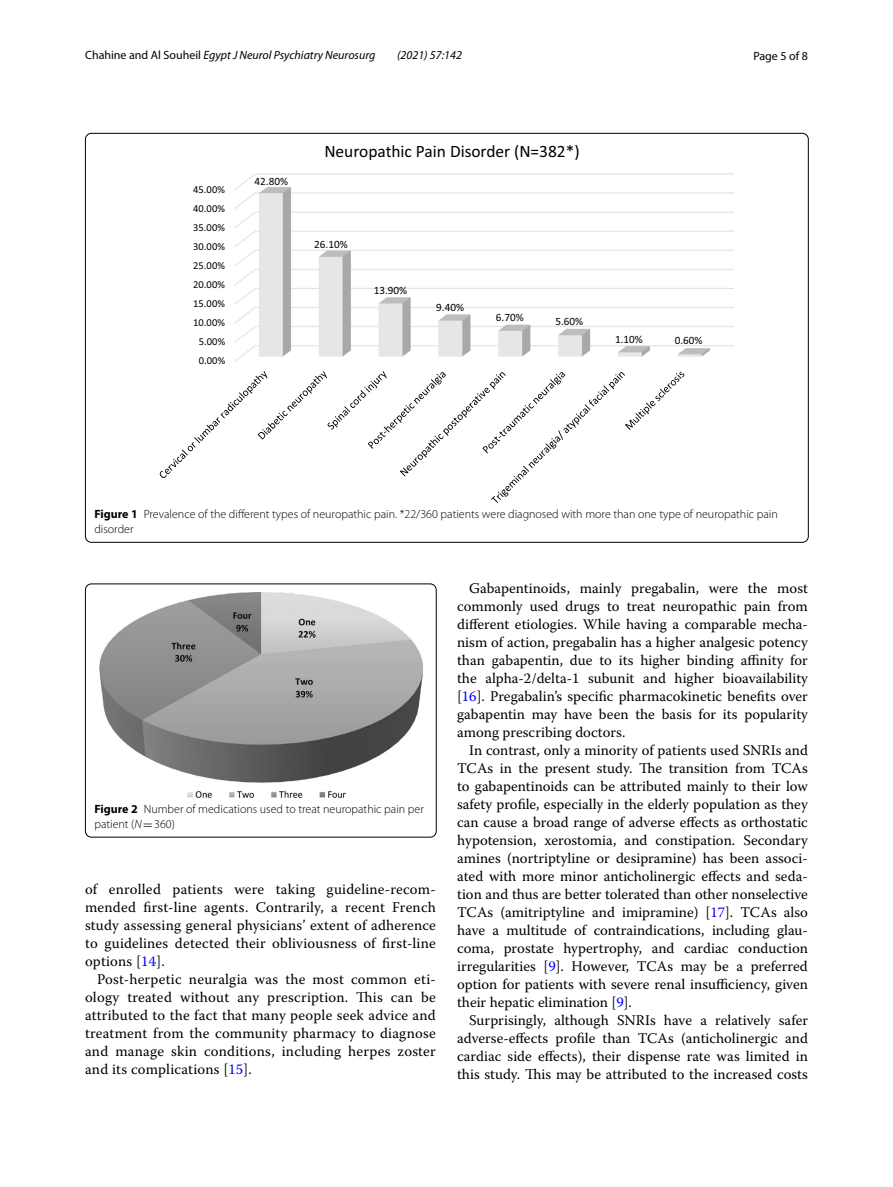
<style>
.page{position:relative;width:893px;height:1187px;background:#fff}
.page>*{position:absolute;margin:0;border:0;box-sizing:border-box;transform-origin:0 0}
.t1{font:17.4px "Calibri";color:#000}
.t2{font:14.7px/18px "Warnock Pro";letter-spacing:.005em;color:#000;text-align:justify}
.t3{font:300 12px/15px "Myriad Pro";color:#000}
.t4{font:italic 12px "Myriad Pro";color:#000}
.t5{font:12px "Myriad Pro";color:#000}
.t6{font:11.1px "Calibri";color:#000}
.t7{font:10.5px "Calibri";color:#000}
.s1{font-style:normal}
.s2{font-weight:700}
.s3{font-style:italic}
.s4{font-family:"MTSY";font-weight:400}
.s5{color:#00f}
</style>
<div class="page">
<img style="left:235px;top:173px;width:499px;height:188px">
<svg style="left:160px;top:371px;width:524px;height:132px"></svg>
<img style="left:99px;top:593px;width:323px;height:204px">
<div style="left:85px;top:583px;width:351px;height:254px;border:1px solid #000;border-radius:6px"></div>
<p class="t4" style="left:85px;top:48px;width:292px"><span class="s1">Chahine and Al Souheil</span> Egypt J Neurol Psychiatry Neurosurg</p>
<p class="t4" style="left:397px;top:48px;width:66px">(2021) 57:142</p>
<p class="t5" style="left:753px;top:48px;width:56px">Page 5 of 8</p>
<p class="t7" style="left:193px;top:183px;width:33px">45.00%</p>
<p class="t7" style="left:193px;top:202px;width:33px">40.00%</p>
<p class="t7" style="left:193px;top:221px;width:33px">35.00%</p>
<p class="t7" style="left:193px;top:240px;width:33px">30.00%</p>
<p class="t7" style="left:193px;top:259px;width:33px">25.00%</p>
<p class="t7" style="left:193px;top:278px;width:33px">20.00%</p>
<p class="t7" style="left:193px;top:297px;width:33px">15.00%</p>
<p class="t7" style="left:193px;top:316px;width:33px">10.00%</p>
<p class="t7" style="left:199px;top:334px;width:28px">5.00%</p>
<p class="t7" style="left:199px;top:353px;width:28px">0.00%</p>
<p class="t6" style="left:255px;top:174px;width:35px">42.80%</p>
<p class="t1" style="left:324px;top:140px;width:257px">Neuropathic Pain Disorder (N=382*)</p>
<p class="t6" style="left:314px;top:237px;width:35px">26.10%</p>
<p class="t6" style="left:374px;top:283px;width:35px">13.90%</p>
<p class="t6" style="left:436px;top:300px;width:29px">9.40%</p>
<p class="t6" style="left:496px;top:310px;width:29px">6.70%</p>
<p class="t6" style="left:555px;top:315px;width:29px">5.60%</p>
<p class="t6" style="left:615px;top:332px;width:29px">1.10%</p>
<p class="t6" style="left:675px;top:334px;width:29px">0.60%</p>
<p class="t3" style="left:94px;top:506px;width:685px"><span class="s2">Figure 1</span> Prevalence of the different types of neuropathic pain. *22/360 patients were diagnosed with more than one type of neuropathic pain disorder</p>
<p class="t3" style="left:94px;top:801px;width:331px"><span class="s2">Figure 2</span> Number of medications used to treat neuropathic pain per patient (<span class="s3">N</span><span class="s4">=</span>360)</p>
<p class="t2" style="left:85px;top:879px;width:352px">of enrolled patients were taking guideline-recom&shy;mended first-line agents. Contrarily, a recent French study assessing general physicians’ extent of adherence to guidelines detected their obliviousness of first-line options [<span class="s5">14</span>].</p>
<p class="t2" style="left:85px;top:969px;width:352px;text-indent:12px">Post-herpetic neuralgia was the most common eti&shy;ology treated without any prescription. This can be attributed to the fact that many people seek advice and treatment from the community pharmacy to diagnose and manage skin conditions, including herpes zoster and its complications [<span class="s5">15</span>].</p>
<p class="t2" style="left:457px;top:579px;width:352px;text-indent:12px">Gabapentinoids, mainly pregabalin, were the most commonly used drugs to treat neuropathic pain from different etiologies. While having a comparable mecha&shy;nism of action, pregabalin has a higher analgesic potency than gabapentin, due to its higher binding affinity for the alpha-2/delta-1 subunit and higher bioavailability [<span class="s5">16</span>]. Pregabalin’s specific pharmacokinetic benefits over gabapentin may have been the basis for its popularity among prescribing doctors.</p>
<p class="t2" style="left:457px;top:741px;width:352px;text-indent:12px">In contrast, only a minority of patients used SNRIs and TCAs in the present study. The transition from TCAs to gabapentinoids can be attributed mainly to their low safety profile, especially in the elderly population as they can cause a broad range of adverse effects as orthostatic hypotension, xerostomia, and constipation. Secondary amines (nortriptyline or desipramine) has been associ&shy;ated with more minor anticholinergic effects and seda&shy;tion and thus are better tolerated than other nonselective TCAs (amitriptyline and imipramine) [<span class="s5">17</span>]. TCAs also have a multitude of contraindications, including glau&shy;coma, prostate hypertrophy, and cardiac conduction irregularities [<span class="s5">9</span>]. However, TCAs may be a preferred option for patients with severe renal insufficiency, given their hepatic elimination [<span class="s5">9</span>].</p>
<p class="t2" style="left:457px;top:1011px;width:352px;text-indent:12px">Surprisingly, although SNRIs have a relatively safer adverse-effects profile than TCAs (anticholinergic and cardiac side effects), their dispense rate was limited in this study. This may be attributed to the increased costs</p>
</div>
